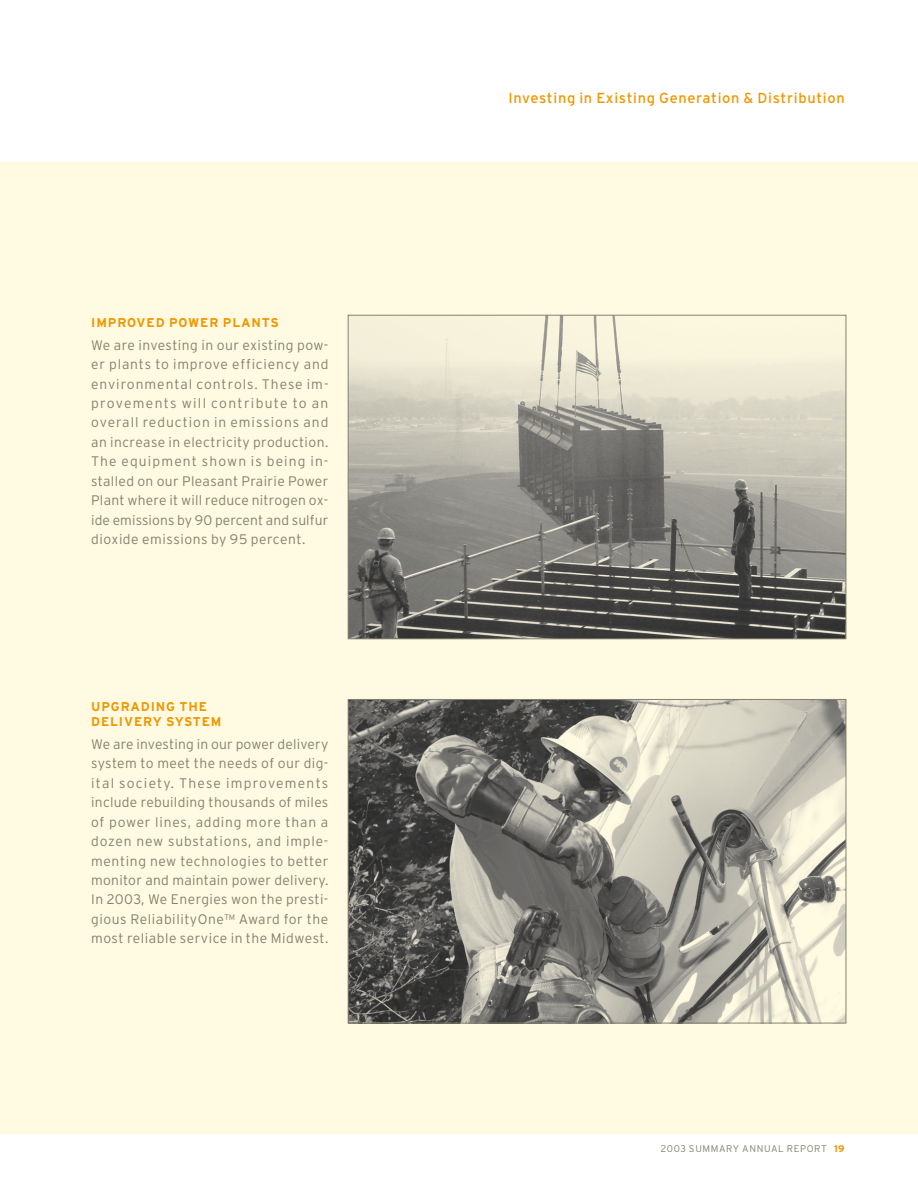
<style>
.page{position:relative;width:918px;height:1188px;background:#fff}
.page>*{position:absolute;margin:0;border:0;box-sizing:border-box;transform-origin:0 0}
.t1{font:14.55px "Interstate";letter-spacing:.045em;color:#ee9700}
.t2{font:300 13.8px/19.5px "Interstate";letter-spacing:.04em;color:#83826f;text-align:justify}
.t3{font:700 12.75px/15px "Interstate";letter-spacing:.07em;color:#ee9700}
.t4{font:300 9.75px "Interstate";letter-spacing:.065em;color:#83826f}
.s1{font-weight:700;color:#ee9700}
</style>
<div class="page">
<div style="left:0;top:162px;width:918px;height:972px;background:#fffae1"></div>
<img style="left:350px;top:317px;width:494px;height:320px">
<div style="left:348px;top:315px;width:498px;height:324px;border:1px solid #83826f"></div>
<img style="left:350px;top:701px;width:494px;height:320px">
<div style="left:348px;top:699px;width:498px;height:324px;border:1px solid #83826f"></div>
<p class="t3" style="left:91px;top:316px;width:189px">IMPROVED POWER PLANTS</p>
<p class="t2" style="left:91px;top:337px;width:239px">We are investing in our existing pow&shy;er plants to improve efficiency and environmental controls. These im&shy;provements will contribute to an overall reduction in emissions and an increase in electricity production.<br>The equipment shown is being in&shy;stalled on our Pleasant Prairie Power Plant where it will reduce nitrogen ox&shy;ide emissions by 90 percent and sulfur dioxide emissions by 95 percent.</p>
<p class="t3" style="left:91px;top:700px;width:132px">UPGRADING THE<br>DELIVERY SYSTEM</p>
<p class="t2" style="left:91px;top:736px;width:239px">We are investing in our power delivery system to meet the needs of our dig&shy;ital society. These improvements include rebuilding thousands of miles of power lines, adding more than a dozen new substations, and imple&shy;menting new technologies to better monitor and maintain power delivery.<br>In 2003, We Energies won the presti&shy;gious ReliabilityOne™ Award for the most reliable service in the Midwest.</p>
<p class="t1" style="left:509px;top:92px;width:338px">Investing in Existing Generation &amp; Distribution</p>
<p class="t4" style="left:661px;top:1145px;width:185px">2003 SUMMARY ANNUAL REPORT <span class="s1">19</span></p>
</div>
